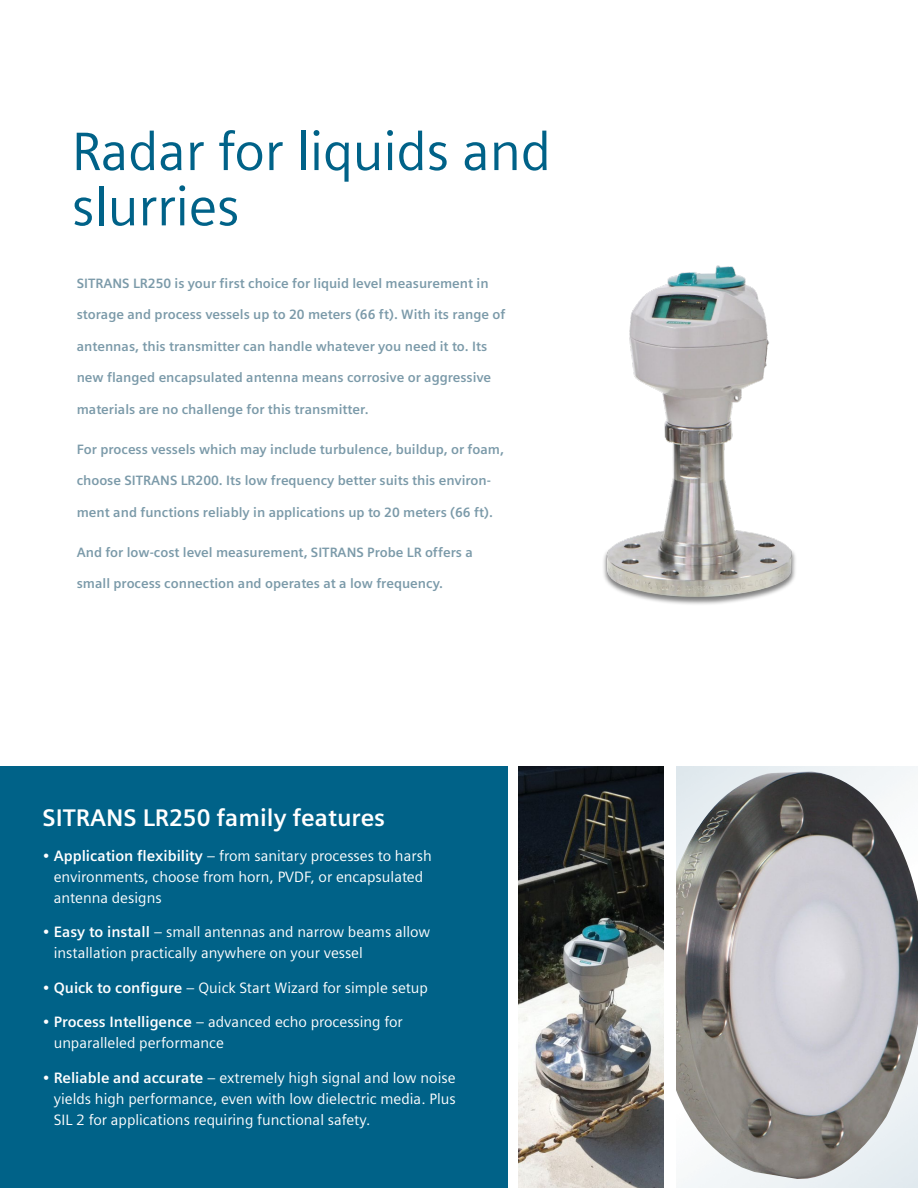
<style>
.page{position:relative;width:918px;height:1188px;background:#fff}
.page>*{position:absolute;margin:0;border:0;box-sizing:border-box;transform-origin:0 0}
.t1{font:54px/55.3px "Siemens Sans";letter-spacing:-.005em;color:#006288}
.t2{font:700 24px "Siemens Sans";color:#fff}
.t3{font:15px/21px "Siemens Sans";color:#fff}
.t4{font:700 13.5px "Siemens Sans";color:#7b9aa9}
.s1{font-weight:700}
</style>
<div class="page">
<img style="left:603px;top:265px;width:193px;height:340px">
<img style="left:519px;top:766px;width:145px;height:422px">
<img style="left:676px;top:772px;width:242px;height:413px">
<div style="left:0;top:766px;width:508px;height:422px;background:#006288"></div>
<h1 class="t1" style="left:72px;top:124px;width:481px">Radar for liquids and slurries</h1>
<p class="t4" style="left:77px;top:275px;width:413px">SITRANS LR250 is your first choice for liquid level measurement in</p>
<p class="t4" style="left:77px;top:307px;width:430px">storage and process vessels up to 20 meters (66 ft). With its range of</p>
<p class="t4" style="left:77px;top:338px;width:412px">antennas, this transmitter can handle whatever you need it to. Its</p>
<p class="t4" style="left:77px;top:370px;width:416px">new flanged encapsulated antenna means corrosive or aggressive</p>
<p class="t4" style="left:77px;top:401px;width:293px">materials are no challenge for this transmitter.</p>
<p class="t4" style="left:77px;top:441px;width:429px">For process vessels which may include turbulence, buildup, or foam,</p>
<p class="t4" style="left:77px;top:473px;width:416px">choose SITRANS LR200. Its low frequency better suits this environ-</p>
<p class="t4" style="left:77px;top:504px;width:418px">ment and functions reliably in applications up to 20 meters (66 ft).</p>
<p class="t4" style="left:77px;top:544px;width:398px">And for low-cost level measurement, SITRANS Probe LR offers a</p>
<p class="t4" style="left:77px;top:576px;width:368px">small process connection and operates at a low frequency.</p>
<h2 class="t2" style="left:43px;top:804px;width:344px">SITRANS LR250 family features</h2>
<p class="t3" style="left:54px;top:845px;width:379px;text-indent:-11px">• <span class="s1">Application flexibility</span> – from sanitary processes to harsh environments, choose from horn, PVDF, or encapsulated antenna designs</p>
<p class="t3" style="left:54px;top:922px;width:378px;text-indent:-11px">• <span class="s1">Easy to install</span> – small antennas and narrow beams allow installation practically anywhere on your vessel</p>
<p class="t3" style="left:43px;top:977px;width:387px">• <span class="s1">Quick to configure</span> – Quick Start Wizard for simple setup</p>
<p class="t3" style="left:54px;top:1012px;width:351px;text-indent:-11px">• <span class="s1">Process Intelligence</span> – advanced echo processing for unparalleled performance</p>
<p class="t3" style="left:54px;top:1067px;width:403px;text-align:justify;text-indent:-11px">• <span class="s1">Reliable and accurate</span> – extremely high signal and low noise yields high performance, even with low dielectric media. Plus SIL 2 for applications requiring functional safety.</p>
</div>
